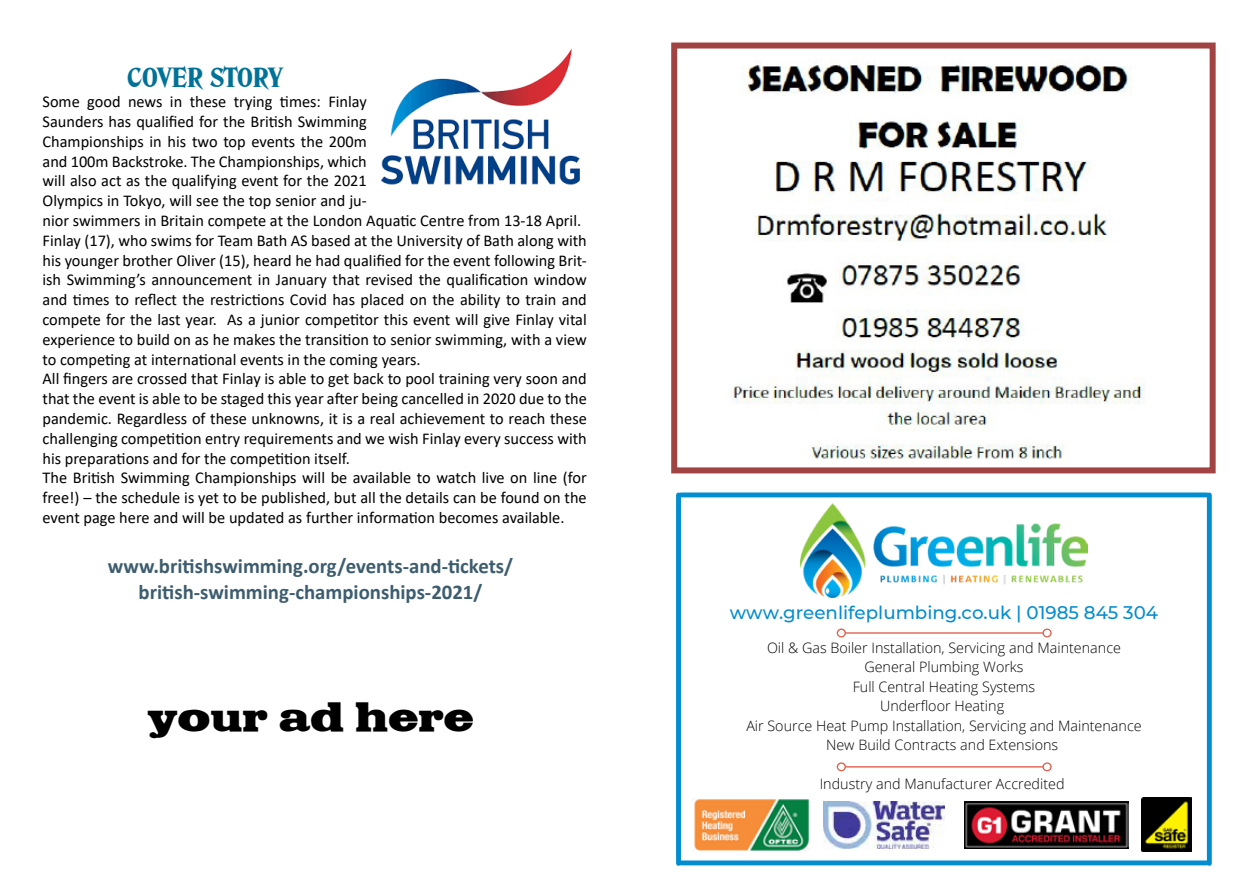
<style>
.page{position:relative;width:1259px;height:893px;background:#fff}
.page>*{position:absolute;margin:0;border:0;box-sizing:border-box;transform-origin:0 0}
.t1{font:36px "Cairo SF";color:#000}
.t2{font:27px "Blue Ridge Heavy SF Bold";letter-spacing:-.015em;color:#007298}
.t3{font:700 21px/25.2px "Calibri";color:#3d5d6f;text-align:center}
.t4{font:500 18.3px "Montserrat";color:#038dd1}
.t5{font:16.5px/19.8px "Calibri";color:#000}
.t6{font:300 14.4px/19.5px "Open Sans";color:#000;text-align:center}
</style>
<div class="page">
<img style="left:800px;top:503px;width:287px;height:95px">
<div style="left:681px;top:492px;width:526px;height:5px;background:#038dd1"></div>
<div style="left:676px;top:495px;width:5px;height:368px;background:#038dd1"></div>
<div style="left:681px;top:860px;width:526px;height:5px;background:#038dd1"></div>
<div style="left:1206px;top:495px;width:5px;height:368px;background:#038dd1"></div>
<img style="left:693px;top:799px;width:116px;height:52px">
<img style="left:823px;top:801px;width:121px;height:47px">
<img style="left:1141px;top:798px;width:50px;height:54px">
<img style="left:964px;top:801px;width:164px;height:47px">
<svg style="left:836px;top:628px;width:215px;height:9px"></svg>
<svg style="left:836px;top:762px;width:215px;height:9px"></svg>
<img style="left:728px;top:62px;width:417px;height:397px">
<div style="left:671px;top:43px;width:544px;height:430px;border:6px solid #a14243"></div>
<img style="left:382px;top:48px;width:198px;height:137px">
<h2 class="t2" style="left:127px;top:62px;width:157px">COVER STORY</h2>
<p class="t5" style="left:43px;top:91px;width:546px">Some good news in these trying times: Finlay<br>Saunders has qualified for the British Swimming<br>Championships in his two top events the 200m<br>and 100m Backstroke. The Championships, which<br>will also act as the qualifying event for the 2021<br>Olympics in Tokyo, will see the top senior and ju-<br>nior swimmers in Britain compete at the London Aquatic Centre from 13-18 April.<br>Finlay (17), who swims for Team Bath AS based at the University of Bath along with his younger brother Oliver (15), heard he had qualified for the event following Brit&shy;ish Swimming’s announcement in January that revised the qualification window and times to reflect the restrictions Covid has placed on the ability to train and compete for the last year. As a junior competitor this event will give Finlay vital experience to build on as he makes the transition to senior swimming, with a view to competing at international events in the coming years.<br>All fingers are crossed that Finlay is able to get back to pool training very soon and that the event is able to be staged this year after being cancelled in 2020 due to the pandemic. Regardless of these unknowns, it is a real achievement to reach these challenging competition entry requirements and we wish Finlay every success with his preparations and for the competition itself.<br>The British Swimming Championships will be available to watch live on line (for free!) – the schedule is yet to be published, but all the details can be found on the event page here and will be updated as further information becomes available.</p>
<p class="t3" style="left:108px;top:553px;width:407px">www.britishswimming.org/events-and-tickets/ british-swimming-championships-2021/</p>
<h1 class="t1" style="left:147px;top:693px;width:328px">your ad here</h1>
<p class="t4" style="left:730px;top:600px;width:430px">www.greenlifeplumbing.co.uk | 01985 845 304</p>
<p class="t6" style="left:746px;top:637px;width:397px">Oil &amp; Gas Boiler Installation, Servicing and Maintenance General Plumbing Works<br>Full Central Heating Systems<br>Underfloor Heating<br>Air Source Heat Pump Installation, Servicing and Maintenance New Build Contracts and Extensions</p>
<p class="t6" style="left:819px;top:774px;width:246px">Industry and Manufacturer Accredited</p>
</div>
